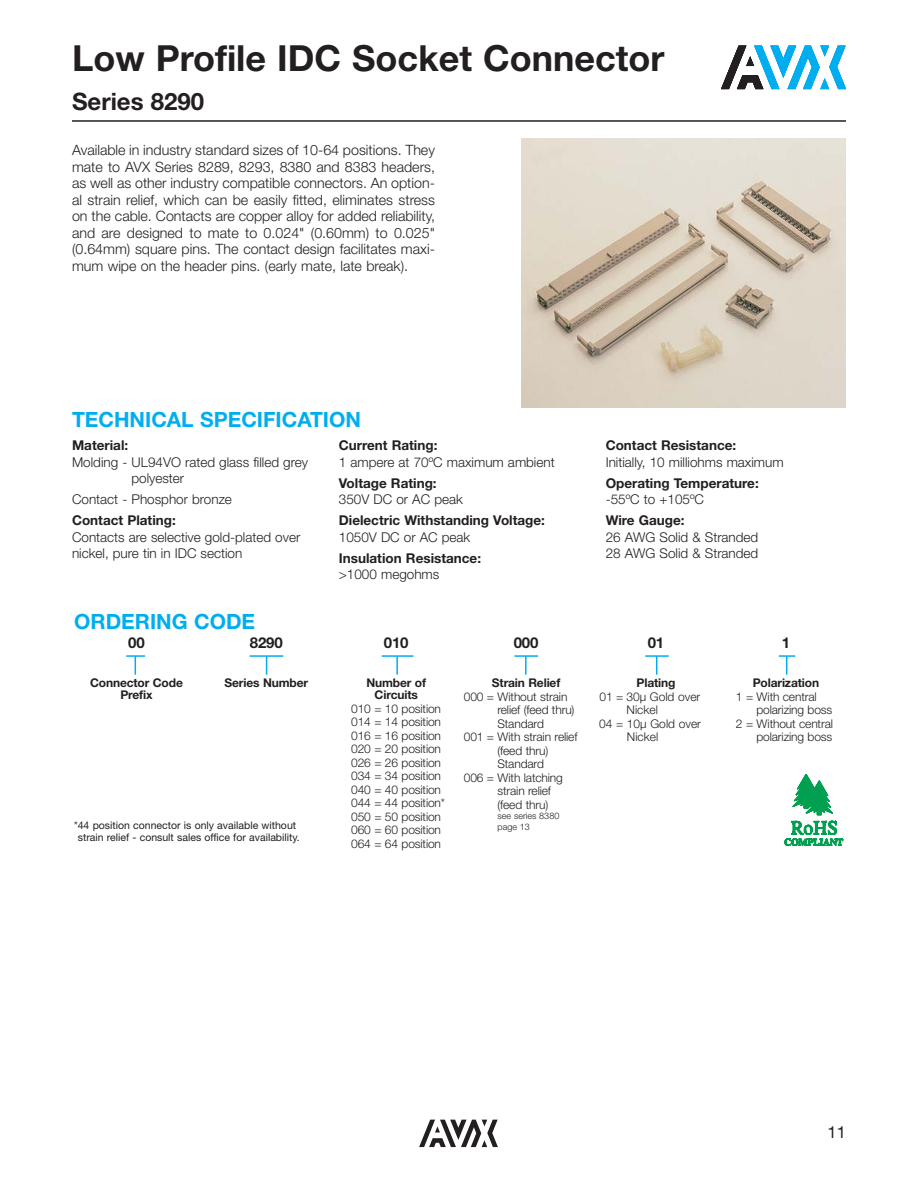
<style>
.page{position:relative;width:918px;height:1188px;background:#fff}
.page>*{position:absolute;margin:0;border:0;box-sizing:border-box;transform-origin:0 0}
.t1{font:700 36px "Helvetica Neue LT Std";color:#231f20}
.t2{font:700 24px "Helvetica Neue LT Std";color:#231f20}
.t3{font:700 21px "Helvetica Neue LT Std";color:#00aeef}
.t4{font:16.5px "Helvetica Neue";color:#231f20}
.t5{font:700 15px "Helvetica Neue LT Std";letter-spacing:-.01em;color:#231f20}
.t6{font:300 14.25px/16.5px "Helvetica Neue LT Std";color:#231f20;text-align:justify}
.t7{font:300 13.5px/16.5px "Helvetica Neue LT Std";color:#231f20}
.t8{font:700 13.5px "Helvetica Neue LT Std";color:#231f20}
.t9{font:300 12px/13.5px "Helvetica Neue LT Std";letter-spacing:-.01em;color:#231f20}
.t10{font:700 12px/12px "Helvetica Neue LT Std";letter-spacing:-.01em;color:#231f20;text-align:center}
.t11{font:10.5px/12px "Helvetica Neue LT Std";color:#231f20;text-align:center}
.t12{font:300 9px/10.5px "Helvetica Neue LT Std";color:#231f20}
</style>
<div class="page">
<svg style="left:419px;top:1120px;width:79px;height:27px"></svg>
<svg style="left:721px;top:46px;width:125px;height:43px"></svg>
<hr style="left:72px;top:120px;width:774px;height:2px;background:#231f20">
<svg style="left:266px;top:657px;width:1px;height:18px"></svg>
<svg style="left:396px;top:657px;width:2px;height:18px"></svg>
<svg style="left:525px;top:657px;width:2px;height:18px"></svg>
<svg style="left:656px;top:657px;width:1px;height:18px"></svg>
<svg style="left:126px;top:655px;width:19px;height:20px"></svg>
<hr style="left:250px;top:655px;width:33px;height:2px;background:#00aeef">
<hr style="left:382px;top:655px;width:31px;height:2px;background:#00aeef">
<hr style="left:514px;top:655px;width:24px;height:2px;background:#00aeef">
<hr style="left:645px;top:655px;width:24px;height:2px;background:#00aeef">
<img style="left:522px;top:138px;width:324px;height:270px">
<svg style="left:779px;top:655px;width:16px;height:20px"></svg>
<svg style="left:784px;top:773px;width:60px;height:74px"></svg>
<h1 class="t1" style="left:72px;top:45px;width:594px">Low Profile IDC Socket Connector</h1>
<h2 class="t2" style="left:72px;top:93px;width:134px">Series 8290</h2>
<p class="t6" style="left:72px;top:144px;width:364px">Available in industry standard sizes of 10-64 positions. They mate to AVX Series 8289, 8293, 8380 and 8383 headers, as well as other industry compatible connectors. An option&shy;al strain relief, which can be easily fitted, eliminates stress on the cable. Contacts are copper alloy for added reliability, and are designed to mate to 0.024" (0.60mm) to 0.025" (0.64mm) square pins. The contact design facilitates maxi&shy;mum wipe on the header pins. (early mate, late break).</p>
<h3 class="t3" style="left:72px;top:412px;width:291px">TECHNICAL SPECIFICATION</h3>
<p class="t8" style="left:72px;top:440px;width:58px">Material:</p>
<p class="t7" style="left:131px;top:455px;width:178px;text-indent:-59px">Molding - UL94VO rated glass filled grey polyester</p>
<p class="t7" style="left:72px;top:492px;width:161px">Contact - Phosphor bronze</p>
<p class="t8" style="left:72px;top:515px;width:105px">Contact Plating:</p>
<p class="t7" style="left:72px;top:530px;width:230px">Contacts are selective gold-plated over nickel, pure tin in IDC section</p>
<h3 class="t3" style="left:74px;top:614px;width:182px">ORDERING CODE</h3>
<p class="t5" style="left:128px;top:638px;width:18px">00</p>
<p class="t10" style="left:90px;top:679px;width:94px">Connector Code<br>Prefix</p>
<p class="t5" style="left:250px;top:638px;width:34px">8290</p>
<p class="t10" style="left:225px;top:679px;width:85px">Series Number</p>
<p class="t11" style="left:74px;top:819px;width:227px">*44 position connector is only available without strain relief - consult sales office for availability.</p>
<p class="t8" style="left:339px;top:440px;width:100px">Current Rating:</p>
<p class="t7" style="left:339px;top:455px;width:217px">1 ampere at 70ºC maximum ambient</p>
<p class="t8" style="left:339px;top:478px;width:99px">Voltage Rating:</p>
<p class="t7" style="left:339px;top:492px;width:126px">350V DC or AC peak</p>
<p class="t8" style="left:339px;top:515px;width:208px">Dielectric Withstanding Voltage:</p>
<p class="t7" style="left:339px;top:530px;width:133px">1050V DC or AC peak</p>
<p class="t8" style="left:339px;top:553px;width:144px">Insulation Resistance:</p>
<p class="t7" style="left:339px;top:567px;width:102px">&gt;1000 megohms</p>
<p class="t5" style="left:384px;top:638px;width:26px">010</p>
<p class="t10" style="left:366px;top:679px;width:61px">Number of<br>Circuits</p>
<p class="t9" style="left:351px;top:703px;width:95px">010 = 10 position<br>014 = 14 position<br>016 = 16 position<br>020 = 20 position<br>026 = 26 position<br>034 = 34 position<br>040 = 40 position<br>044 = 44 position*<br>050 = 50 position<br>060 = 60 position<br>064 = 64 position</p>
<p class="t5" style="left:514px;top:638px;width:26px">000</p>
<p class="t10" style="left:492px;top:679px;width:70px">Strain Relief</p>
<p class="t9" style="left:464px;top:691px;width:105px">000 = Without strain</p>
<p class="t9" style="left:497px;top:705px;width:79px">relief (feed thru)</p>
<p class="t9" style="left:497px;top:718px;width:48px">Standard</p>
<p class="t9" style="left:464px;top:732px;width:115px">001 = With strain relief</p>
<p class="t9" style="left:497px;top:745px;width:52px">(feed thru)</p>
<p class="t9" style="left:497px;top:759px;width:48px">Standard</p>
<p class="t9" style="left:464px;top:772px;width:101px">006 = With latching</p>
<p class="t9" style="left:497px;top:786px;width:55px">strain relief</p>
<p class="t9" style="left:497px;top:799px;width:52px">(feed thru)</p>
<p class="t12" style="left:498px;top:812px;width:63px">see series 8380 page 13</p>
<p class="t8" style="left:606px;top:440px;width:132px">Contact Resistance:</p>
<p class="t7" style="left:606px;top:455px;width:180px">Initially, 10 milliohms maximum</p>
<p class="t8" style="left:606px;top:478px;width:155px">Operating Temperature:</p>
<p class="t7" style="left:606px;top:492px;width:100px">-55ºC to +105ºC</p>
<p class="t8" style="left:606px;top:515px;width:80px">Wire Gauge:</p>
<p class="t7" style="left:606px;top:530px;width:154px">26 AWG Solid &amp; Stranded<br>28 AWG Solid &amp; Stranded</p>
<p class="t5" style="left:648px;top:638px;width:18px">01</p>
<p class="t10" style="left:637px;top:679px;width:40px">Plating</p>
<p class="t9" style="left:600px;top:691px;width:102px">01 = 30µ Gold over</p>
<p class="t9" style="left:627px;top:705px;width:33px">Nickel</p>
<p class="t9" style="left:599px;top:718px;width:103px">04 = 10µ Gold over</p>
<p class="t9" style="left:627px;top:732px;width:33px">Nickel</p>
<p class="t5" style="left:782px;top:638px;width:10px">1</p>
<p class="t10" style="left:753px;top:679px;width:68px">Polarization</p>
<p class="t9" style="left:736px;top:691px;width:82px">1 = With central</p>
<p class="t9" style="left:757px;top:705px;width:77px">polarizing boss</p>
<p class="t9" style="left:736px;top:718px;width:99px">2 = Without central</p>
<p class="t9" style="left:757px;top:732px;width:77px">polarizing boss</p>
<p class="t4" style="left:828px;top:1126px;width:20px">11</p>
</div>
